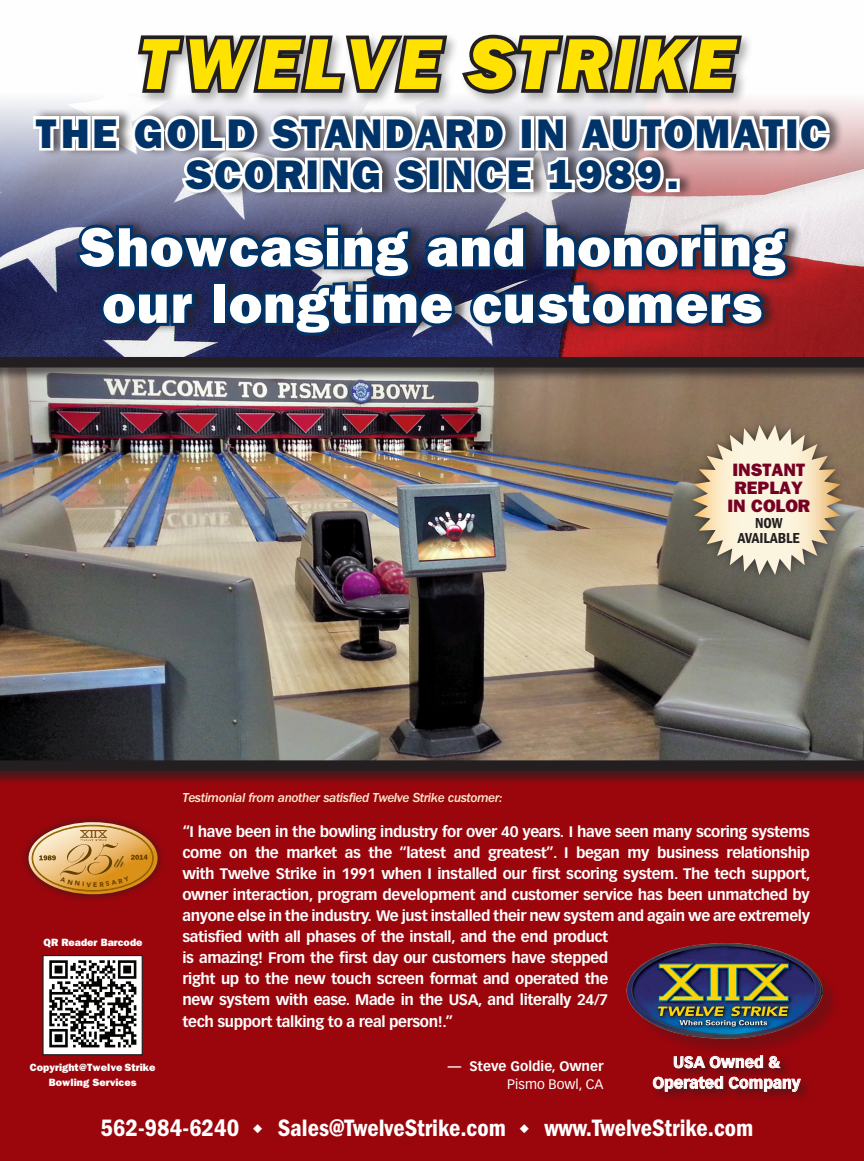
<style>
.page{position:relative;width:864px;height:1161px;background:#fff}
.page>*{position:absolute;margin:0;border:0;box-sizing:border-box;transform-origin:0 0}
.Deck{font:italic 800 74.55px "Franklin Gothic";letter-spacing:.07em;color:#ffe201}
.Deck-2{font:56.7px "Edwardian Script ITC";color:#613f00}
.Deck-3{font:800 55.5px/56.6px "Franklin Gothic";letter-spacing:.02em;color:#fff;text-align:center}
.Deck-4{font:800 41.55px/41.5px "Franklin Gothic";letter-spacing:.05em;color:#003469;text-align:center}
.Deck-5{font:600 condensed 24.6px "Franklin Gothic";color:#fff}
.Deck-6{font:21.75px "Edwardian Script ITC";color:#634000}
.Deck-7{font:800 18px/18px "Franklin Gothic";color:#760023;text-align:center}
.Deck-8{font:700 15.3px/20.9px "Vectora LH";letter-spacing:.01em;color:#fff;text-align:center}
.Deck-9{font:700 15px/21px "Vectora LH";letter-spacing:-.025em;color:#fff}
.Deck-10{font:600 condensed 15px/15px "Franklin Gothic";color:#231f20;text-align:center}
.Deck-11{font:italic 500 13.5px "Franklin Gothic";letter-spacing:-.03em;color:#fee8cd}
.Deck-12{font:700 13.5px "Vectora LH";color:#fff}
.Deck-13{font:13.5px "Vectora LH";color:#fff}
.Deck-14{font:800 10.65px/15.1px "Franklin Gothic";color:#fff;text-align:center}
</style>
<div class="page">
<div style="left:0;top:770px;width:864px;height:391px;background:#9a060c"></div>
<img style="left:0;top:99px;width:864px;height:257px">
<div style="left:630px;top:946px;width:211px;height:111px;background:#231f20;opacity:.27"></div>
<img style="left:626px;top:943px;width:197px;height:95px">
<div style="left:33px;top:108px;width:811px;height:235px;background:#231f20;opacity:.64"></div>
<svg style="left:30px;top:113px;width:92px;height:41px"></svg>
<div style="left:785px;top:116px;width:14px;height:35px;border:6px solid #fff"></div>
<svg style="left:796px;top:113px;width:37px;height:41px"></svg>
<svg style="left:72px;top:222px;width:720px;height:117px"></svg>
<div style="left:42px;top:955px;width:101px;height:100px;background:#fff;border:1px solid #231f20"></div>
<img style="left:50px;top:961px;width:86px;height:86px">
<div style="left:21px;top:814px;width:145px;height:88px;background:#231f20;opacity:.75"></div>
<img style="left:0;top:382px;width:864px;height:377px">
<div style="left:651px;top:1054px;width:161px;height:49px;background:#231f20;opacity:.75"></div>
<svg style="left:674px;top:1055px;width:89px;height:13px"></svg>
<svg style="left:769px;top:1056px;width:12px;height:12px"></svg>
<svg style="left:653px;top:1076px;width:70px;height:16px"></svg>
<svg style="left:729px;top:1077px;width:72px;height:15px"></svg>
<svg style="left:128px;top:34px;width:661px;height:163px"></svg>
<div style="left:0;top:356px;width:864px;height:26px;background:#231f20;opacity:.75"></div>
<div style="left:0;top:357px;width:864px;height:11px;background:#231f20"></div>
<div style="left:0;top:759px;width:864px;height:27px;background:#231f20;opacity:.75"></div>
<div style="left:0;top:760px;width:864px;height:11px;background:#231f20"></div>
<div style="left:686px;top:418px;width:163px;height:164px;background:#231f20;opacity:.75"></div>
<svg style="left:692px;top:425px;width:150px;height:150px"></svg>
<svg style="left:29px;top:822px;width:129px;height:72px"></svg>
<p class="Deck" style="left:138px;top:21px;width:598px">TWELVE STRIKE</p>
<p class="Deck-4" style="left:36px;top:113px;width:794px">THE GOLD STANDARD IN AUTOMATIC<br>SCORING SINCE 1989.</p>
<p class="Deck-3" style="left:79px;top:219px;width:707px">Showcasing and honoring our longtime customers</p>
<p class="Deck-7" style="left:727px;top:461px;width:84px">INSTANT<br>REPLAY<br>IN COLOR</p>
<p class="Deck-10" style="left:738px;top:515px;width:63px">NOW<br>AVAILABLE</p>
<p class="Deck-11" style="left:183px;top:790px;width:321px">Testimonial from another satisfied Twelve Strike customer:</p>
<p class="Deck-9" style="left:183px;top:821px;width:630px">“I have been in the bowling industry for over 40 years. I have seen many scoring systems come on the market as the “latest and greatest”. I began my business relationship with Twelve Strike in 1991 when I installed our first scoring system. The tech support, owner interaction, program development and customer service has been unmatched by anyone else in the industry. We just installed their new system and again we are extremely satisfied with all phases of the install, and the end product<br>is amazing! From the first day our customers have stepped<br>right up to the new touch screen format and operated the<br>new system with ease. Made in the USA, and literally 24/7</p>
<p class="Deck-9" style="left:183px;top:1011px;width:272px">tech support talking to a real person!.”</p>
<p class="Deck-12" style="left:448px;top:1058px;width:157px">— Steve Goldie, Owner</p>
<p class="Deck-13" style="left:507px;top:1076px;width:98px">Pismo Bowl, CA</p>
<p class="Deck-2" style="left:56px;top:826px;width:54px">25</p>
<p class="Deck-6" style="left:113px;top:848px;width:11px">th</p>
<p class="Deck-14" style="left:44px;top:935px;width:100px">QR Reader Barcode</p>
<p class="Deck-8" style="left:653px;top:1052px;width:149px">USA Owned &amp;<br>Operated Company</p>
<p class="Deck-5" style="left:100px;top:1113px;width:655px">562-984-6240 ◆ Sales@TwelveStrike.com ◆ www.TwelveStrike.com</p>
<p class="Deck-14" style="left:30px;top:1060px;width:127px">Copyright@Twelve Strike<br>Bowling Services</p>
</div>
